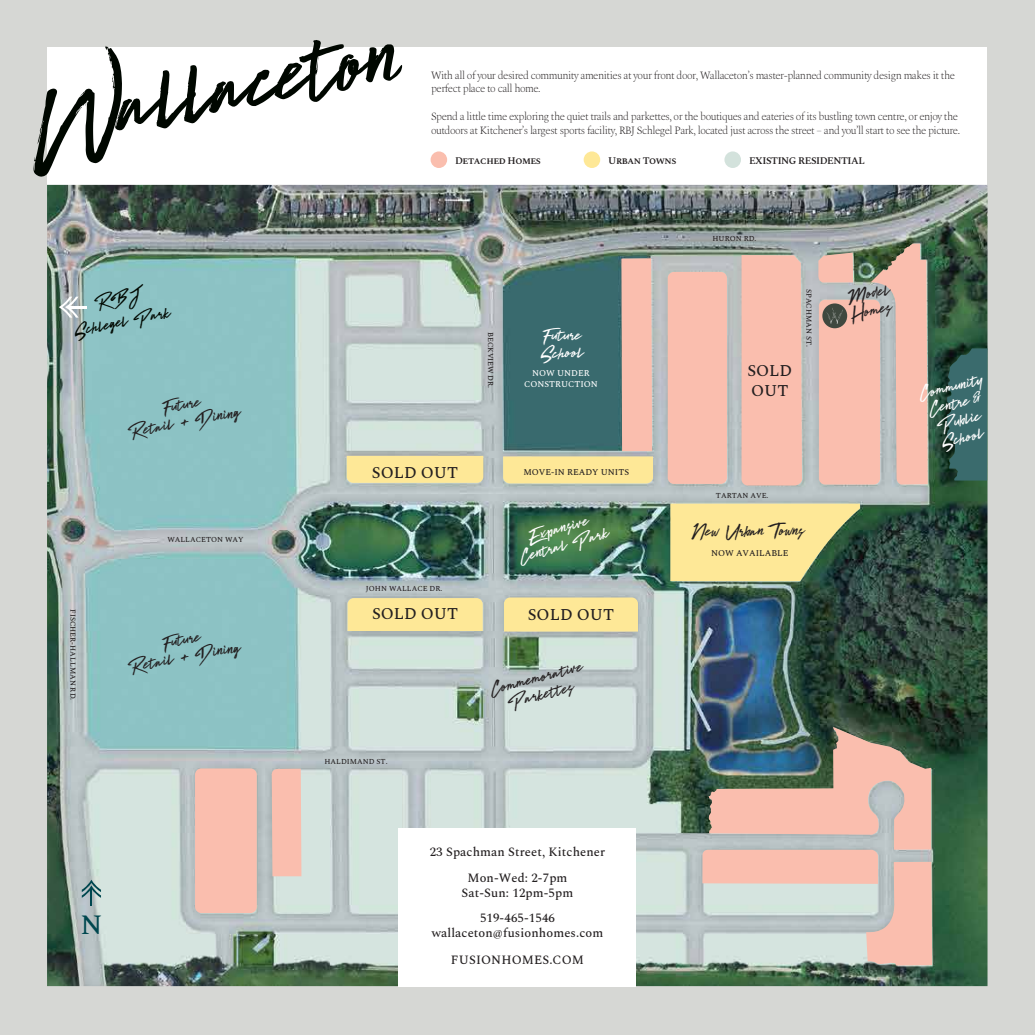
<style>
.page{position:relative;width:1035px;height:1035px;background:#d6d7d4}
.page>*{position:absolute;margin:0;border:0;box-sizing:border-box;transform-origin:0 0}
.t1{font:113.75px "Brat";color:#000700}
.t2{font:500 27.5px "Spectral";color:#00474f}
.t3{font:20px/17.5px "Brat";color:#231f20;text-align:center}
.t4{font:20px/17.5px "Brat";color:#fff}
.t5{font:20px/24px "Brat";color:#000700;text-align:center}
.t6{font:500 16.25px/19.5px "Spectral";color:#231f20}
.t7{font:500 12.5px/25.5px "Spectral";letter-spacing:.01em;color:#231f20;text-align:center}
.t8{font:200 11px/13.8px "Spectral";letter-spacing:-.045em;color:#231f20}
.t9{font:600 10px "Spectral SC";letter-spacing:-.045em;color:#231f20}
.t10{font:500 8.75px "Spectral";color:#231f20}
.t11{font:500 8.75px/10.5px "Spectral";color:#fff;text-align:center}
.t12{font:500 7.5px "Spectral";color:#231f20}
</style>
<div class="page">
<div style="left:48px;top:47px;width:939px;height:937px;background:#fff"></div>
<img style="left:47px;top:185px;width:941px;height:801px">
<div style="left:668px;top:272px;width:59px;height:212px;background:#fabeae;border-radius:6px"></div>
<div style="left:742px;top:255px;width:60px;height:231px;background:#fabeae"></div>
<div style="left:819px;top:300px;width:61px;height:185px;background:#fabeae;border-radius:6px"></div>
<svg style="left:818px;top:253px;width:35px;height:30px"></svg>
<svg style="left:871px;top:244px;width:57px;height:241px;background:#dbb8ab"></svg>
<svg style="left:702px;top:727px;width:230px;height:239px;background:#c1b2a9"></svg>
<div style="left:195px;top:768px;width:62px;height:145px;background:#fabeae;border-radius:6px"></div>
<div style="left:271px;top:769px;width:30px;height:107px;background:#fabeae"></div>
<div style="left:822px;top:303px;width:25px;height:25px;background:#3f483f;border-radius:50%"></div>
<svg style="left:827px;top:308px;width:16px;height:15px"></svg>
<div style="left:399px;top:828px;width:237px;height:158px;background:#fff"></div>
<div style="left:347px;top:456px;width:136px;height:27px;background:#fee897"></div>
<svg style="left:503px;top:258px;width:150px;height:225px;background:#778b81"></svg>
<div style="left:348px;top:598px;width:135px;height:33px;background:#fee897"></div>
<div style="left:504px;top:598px;width:134px;height:34px;background:#fee897"></div>
<svg style="left:59px;top:297px;width:28px;height:21px"></svg>
<svg style="left:82px;top:880px;width:19px;height:25px"></svg>
<svg style="left:670px;top:504px;width:190px;height:77px;background:#dace87"></svg>
<svg style="left:947px;top:348px;width:41px;height:133px;background:#366363"></svg>
<div style="left:431px;top:151px;width:16px;height:17px;background:#fabeae;border-radius:50%"></div>
<div style="left:584px;top:151px;width:16px;height:17px;background:#fee897;border-radius:50%"></div>
<div style="left:724px;top:151px;width:17px;height:17px;background:#d3e2dc;border-radius:50%"></div>
<h1 class="t1" style="left:20px;top:62px;width:380px;rotate:-11deg">Wallaceton</h1>
<h3 class="t5" style="left:69px;top:297px;width:99px;rotate:-11deg">RBJ<br>Schlegel Park</h3>
<h3 class="t3" style="left:126px;top:407px;width:114px;rotate:-10deg">Future<br>Retail + Dining</h3>
<p class="t8" style="left:431px;top:67px;width:526px">With all of your desired community amenities at your front door, Wallaceton’s master-planned community design makes it the perfect place to call home.</p>
<p class="t8" style="left:431px;top:109px;width:531px">Spend a little time exploring the quiet trails and parkettes, or the boutiques and eateries of its bustling town centre, or enjoy the outdoors at Kitchener’s largest sports facility, RBJ Schlegel Park, located just across the street – and you’ll start to see the picture.</p>
<p class="t9" style="left:455px;top:153px;width:87px">Detached Homes</p>
<p class="t9" style="left:608px;top:153px;width:70px">Urban Towns</p>
<p class="t9" style="left:749px;top:153px;width:117px">EXISTING RESIDENTIAL</p>
<p class="t12" style="left:496px;top:332px;width:58px;rotate:90deg">BECKVIEW DR.</p>
<h3 class="t4" style="left:542px;top:328px;width:44px;rotate:-1deg">Future<br>School</h3>
<p class="t11" style="left:524px;top:368px;width:75px">NOW UNDER<br>CONSTRUCTION</p>
<p class="t12" style="left:712px;top:233px;width:46px">HURON RD.</p>
<h3 class="t6" style="left:747px;top:361px;width:46px">SOLD<br>OUT</h3>
<p class="t12" style="left:814px;top:289px;width:60px;rotate:90deg">SPACHMAN ST.</p>
<h3 class="t3" style="left:847px;top:289px;width:44px;text-align:left;rotate:-10deg">Model<br>Homes</h3>
<h3 class="t4" style="left:918px;top:386px;width:67px;rotate:-13deg">Community<br>Centre <sup>&amp;<br></sup>Public<br>School</h3>
<p class="t12" style="left:78px;top:609px;width:93px;rotate:90deg">FISCHER-HALLMAN RD.</p>
<p class="t12" style="left:167px;top:534px;width:78px">WALLACETON WAY</p>
<h3 class="t3" style="left:126px;top:642px;width:114px;rotate:-10deg">Future<br>Retail + Dining</h3>
<h2 class="t2" style="left:81px;top:905px;width:24px">N</h2>
<h3 class="t6" style="left:372px;top:463px;width:88px">SOLD OUT</h3>
<p class="t12" style="left:366px;top:583px;width:78px">JOHN WALLACE DR.</p>
<h3 class="t6" style="left:372px;top:604px;width:88px">SOLD OUT</h3>
<p class="t12" style="left:325px;top:756px;width:65px">HALDIMAND ST.</p>
<p class="t10" style="left:523px;top:465px;width:107px">MOVE-IN READY UNITS</p>
<h3 class="t4" style="left:513px;top:534px;width:94px;text-align:center;rotate:-16deg">Expansive<br>Central Park</h3>
<h3 class="t6" style="left:528px;top:606px;width:88px">SOLD OUT</h3>
<h3 class="t3" style="left:489px;top:682px;width:97px;rotate:-14deg">Commemorative<br>Parkettes</h3>
<p class="t7" style="left:430px;top:840px;width:177px">23 Spachman Street, Kitchener<br>Mon-Wed: 2-7pm</p>
<p class="t7" style="left:462px;top:880px;width:113px">Sat-Sun: 12pm-5pm<br>519-465-1546</p>
<p class="t7" style="left:432px;top:920px;width:173px;line-height:27px">wallaceton@fusionhomes.com<br>FUSIONHOMES.COM</p>
<p class="t12" style="left:716px;top:490px;width:54px">TARTAN AVE.</p>
<h3 class="t3" style="left:692px;top:524px;width:114px;rotate:-1deg">New Urban Towns</h3>
<p class="t10" style="left:711px;top:546px;width:79px">NOW AVAILABLE</p>
</div>
